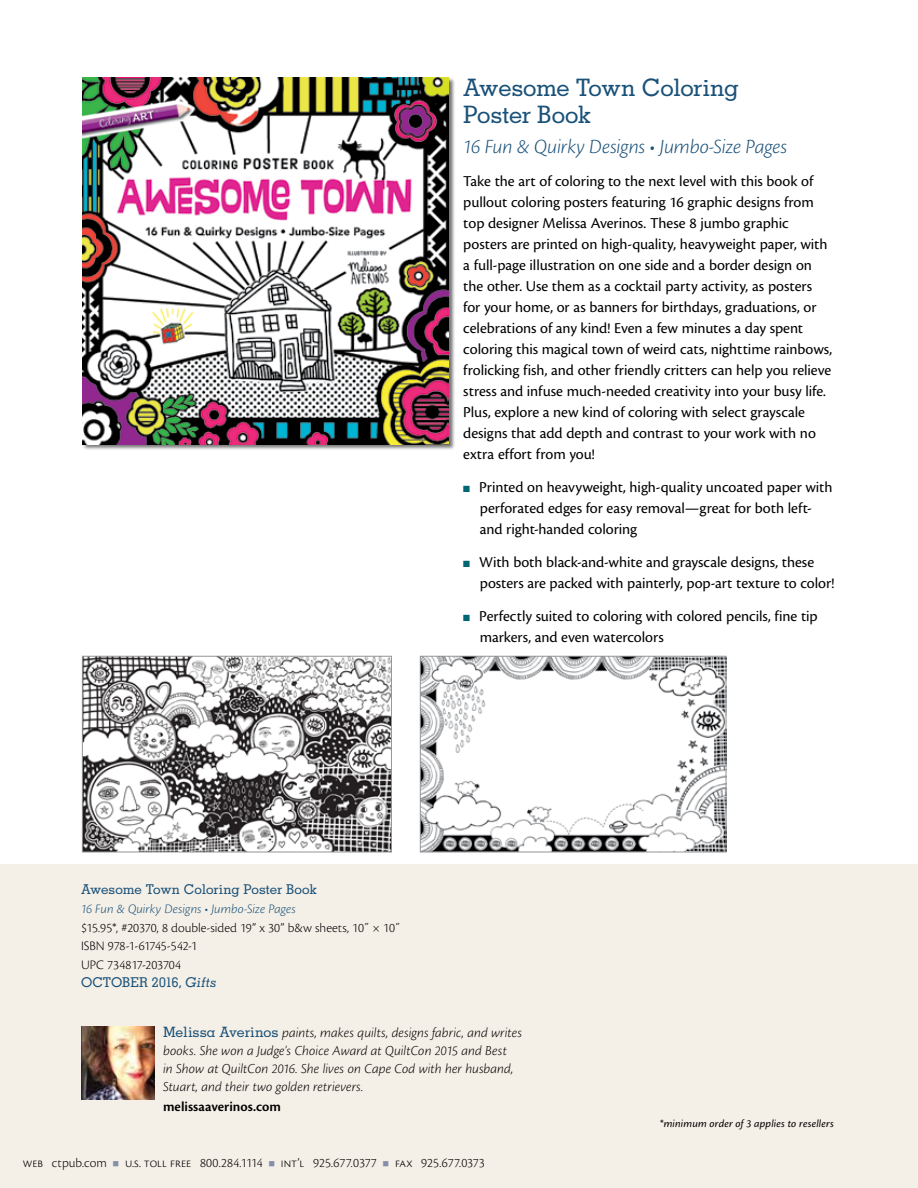
<style>
.page{position:relative;width:918px;height:1188px;background:#fff}
.page>*{position:absolute;margin:0;border:0;box-sizing:border-box;transform-origin:0 0}
.t1{font:500 24px/27px "Memphis";letter-spacing:-.025em;color:#1a5179}
.t2{font:italic 300 21px "Cronos Pro";letter-spacing:-.005em;color:#1a5179}
.t3{font:15.75px/21px "Cronos Pro";letter-spacing:-.005em;color:#000}
.t4{font:italic 300 14.25px/18px "Cronos Pro";letter-spacing:.005em;color:#000}
.t5{font:600 14.25px "Cronos Pro";color:#000}
.t6{font:300 13.5px/18.8px "Cronos Pro";color:#000}
.t7{font:500 13.5px "Memphis";letter-spacing:-.01em;color:#1a5179}
.t8{font:italic 300 13.5px "Cronos Pro";letter-spacing:.005em;color:#1a5179}
.t9{font:italic 11.25px "Cronos Pro";letter-spacing:.015em;color:#000}
.s1{color:#006574}
.s2{font-style:italic}
.s3{font-family:"Memphis";font-weight:500;font-style:normal;color:#1a5179}
.s4{color:#8490ab}
</style>
<div class="page">
<div style="left:0;top:864px;width:918px;height:324px;background:#f5f0e7"></div>
<div style="left:82px;top:77px;width:373px;height:374px;background:#000;opacity:.55"></div>
<img style="left:83px;top:78px;width:366px;height:366px">
<img style="left:84px;top:658px;width:306px;height:192px">
<div style="left:82px;top:656px;width:310px;height:196px;border:1px solid #939598"></div>
<img style="left:422px;top:658px;width:302px;height:192px">
<div style="left:420px;top:656px;width:306px;height:196px;border:1px solid #939598"></div>
<img style="left:81px;top:1026px;width:73px;height:74px">
<h1 class="t1" style="left:463px;top:74px;width:277px">Awesome Town Coloring<br>Poster Book</h1>
<h2 class="t2" style="left:463px;top:134px;width:326px">16 Fun &amp; Quirky Designs • Jumbo-Size Pages</h2>
<p class="t3" style="left:463px;top:170px;width:370px">Take the art of coloring to the next level with this book of pullout coloring posters featuring 16 graphic designs from top designer Melissa Averinos. These 8 jumbo graphic posters are printed on high-quality, heavyweight paper, with a full-page illustration on one side and a border design on the other. Use them as a cocktail party activity, as posters for your home, or as banners for birthdays, graduations, or celebrations of any kind! Even a few minutes a day spent coloring this magical town of weird cats, nighttime rainbows, frolicking fish, and other friendly critters can help you relieve stress and infuse much-needed creativity into your busy life.<br>Plus, explore a new kind of coloring with select grayscale designs that add depth and contrast to your work with no extra effort from you!</p>
<p class="t3" style="left:480px;top:476px;width:354px;text-indent:-16px"><span class="s1">■</span> Printed on heavyweight, high-quality uncoated paper with perforated edges for easy removal—great for both left&shy;and right-handed coloring</p>
<p class="t3" style="left:480px;top:551px;width:356px;text-indent:-16px"><span class="s1">■</span> With both black-and-white and grayscale designs, these posters are packed with painterly, pop-art texture to color!</p>
<p class="t3" style="left:480px;top:605px;width:339px;text-indent:-16px"><span class="s1">■</span> Perfectly suited to coloring with colored pencils, fine tip markers, and even watercolors</p>
<p class="t7" style="left:81px;top:881px;width:238px">Awesome Town Coloring Poster Book</p>
<p class="t8" style="left:81px;top:901px;width:216px">16 Fun &amp; Quirky Designs • Jumbo-Size Pages</p>
<p class="t6" style="left:81px;top:918px;width:321px">$15.95*, #20370, 8 double-sided 19” x 30” b&amp;w sheets, 10˝ × 10˝<br>ISBN 978-1-61745-542-1<br>UPC 734817-203704</p>
<p class="t7" style="left:81px;top:974px;width:22px">Octob</p>
<p class="t7" style="left:131px;top:974px;width:87px">er 2016, <span class="s2">Gifts</span></p>
<p class="t4" style="left:163px;top:1023px;width:361px"><span class="s3">Melissa Averinos</span> paints, makes quilts, designs fabric, and writes books. She won a Judge’s Choice Award at QuiltCon 2015 and Best<br>in Show at QuiltCon 2016. She lives on Cape Cod with her husband, Stuart, and their two golden retrievers.</p>
<p class="t5" style="left:163px;top:1099px;width:119px">melissaaverinos.com</p>
<p class="t6" style="left:23px;top:1153px;width:464px">web ctpub.com <span class="s4">■</span> u.s. toll free 800.284.1114 <span class="s4">■</span> int’l 925.677.0377 <span class="s4">■</span> fax 925.677.0373</p>
<p class="t9" style="left:660px;top:1117px;width:176px">*minimum order of 3 applies to resellers</p>
</div>
